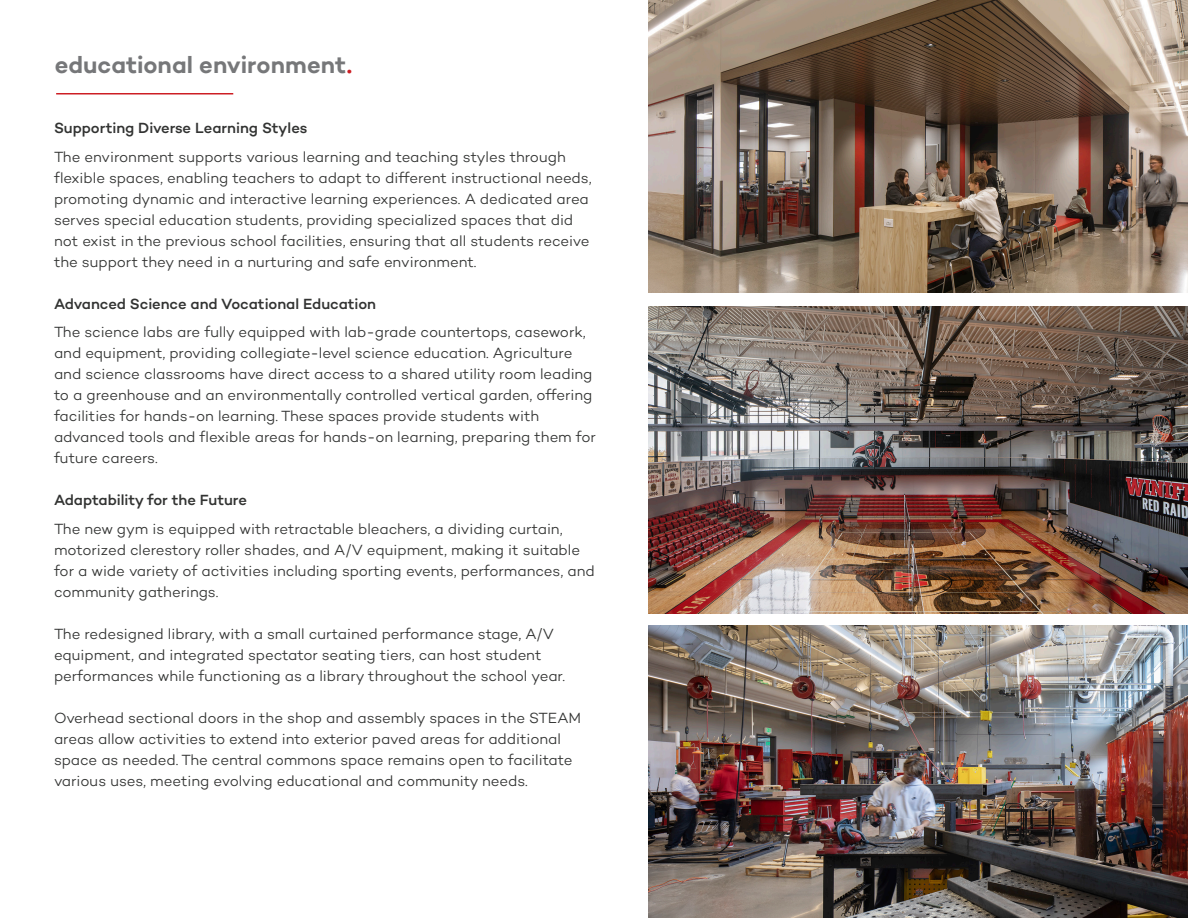
<style>
.page{position:relative;width:1188px;height:918px;background:#fff}
.page>*{position:absolute;margin:0;border:0;box-sizing:border-box;transform-origin:0 0}
.t1{font:600 24px "Campton";color:#767779}
.t2{font:300 15px/21px "Campton";letter-spacing:-.005em;color:#323332}
.t3{font:500 15px "Campton";letter-spacing:-.005em;color:#323332}
.s1{color:#cd1e24}
</style>
<div class="page">
<img style="left:648px;top:0;width:540px;height:293px">
<img style="left:648px;top:307px;width:540px;height:306px">
<img style="left:648px;top:625px;width:540px;height:293px">
<hr style="left:56px;top:93px;width:177px;height:1px;background:#cd1e24">
<p class="t1" style="left:55px;top:50px;width:299px">educational environment<span class="s1">.</span></p>
<p class="t3" style="left:54px;top:119px;width:255px">Supporting Diverse Learning Styles</p>
<p class="t2" style="left:54px;top:146px;width:539px">The environment supports various learning and teaching styles through flexible spaces, enabling teachers to adapt to different instructional needs, promoting dynamic and interactive learning experiences. A dedicated area serves special education students, providing specialized spaces that did not exist in the previous school facilities, ensuring that all students receive the support they need in a nurturing and safe environment.</p>
<p class="t3" style="left:54px;top:294px;width:324px">Advanced Science and Vocational Education</p>
<p class="t2" style="left:54px;top:322px;width:544px">The science labs are fully equipped with lab-grade countertops, casework, and equipment, providing collegiate-level science education. Agriculture and science classrooms have direct access to a shared utility room leading to a greenhouse and an environmentally controlled vertical garden, offering facilities for hands-on learning. These spaces provide students with advanced tools and flexible areas for hands-on learning, preparing them for future careers.</p>
<p class="t3" style="left:54px;top:491px;width:195px">Adaptability for the Future</p>
<p class="t2" style="left:54px;top:518px;width:542px">The new gym is equipped with retractable bleachers, a dividing curtain, motorized clerestory roller shades, and A/V equipment, making it suitable for a wide variety of activities including sporting events, performances, and community gatherings.</p>
<p class="t2" style="left:54px;top:623px;width:513px">The redesigned library, with a small curtained performance stage, A/V equipment, and integrated spectator seating tiers, can host student performances while functioning as a library throughout the school year.</p>
<p class="t2" style="left:54px;top:707px;width:529px">Overhead sectional doors in the shop and assembly spaces in the STEAM areas allow activities to extend into exterior paved areas for additional space as needed. The central commons space remains open to facilitate various uses, meeting evolving educational and community needs.</p>
</div>
